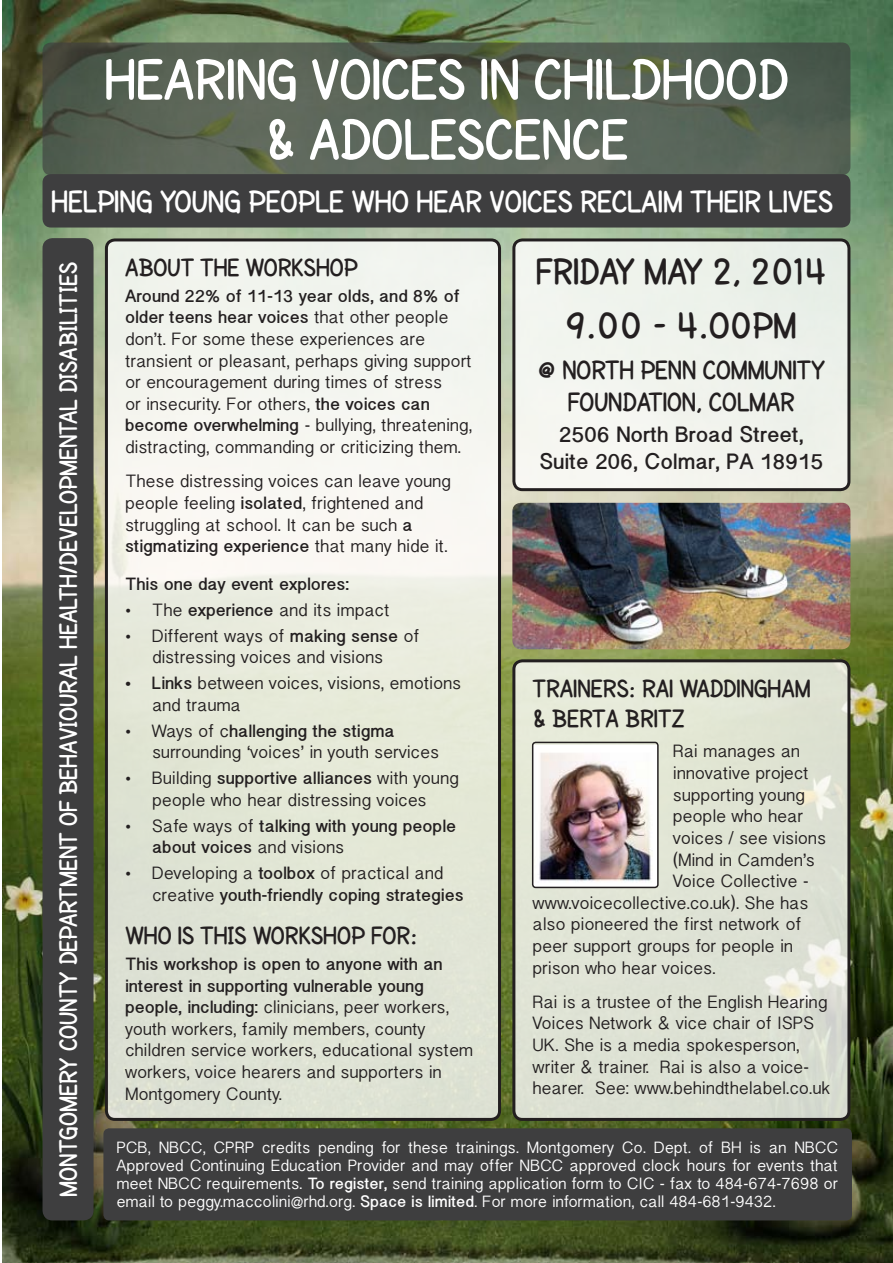
<style>
.page{position:relative;width:893px;height:1263px;background:#fff}
.page>*{position:absolute;margin:0;border:0;box-sizing:border-box;transform-origin:0 0}
.t1{font:700 58.5px/60px "SF Cartoonist Hand SC";color:#fff;text-align:center}
.t2{font:700 37.5px "SF Cartoonist Hand SC";color:#231f20}
.t3{font:700 31.5px "SF Cartoonist Hand SC";color:#fff}
.t4{font:700 27px/32.4px "SF Cartoonist Hand SC";color:#231f20;text-align:center}
.t5{font:700 25.5px "SF Cartoonist Hand SC";color:#fff}
.t6{font:700 25.5px/30.6px "SF Cartoonist Hand SC";color:#231f20}
.t7{font:700 22.5px/27px "Malayalam Sangam MN";color:#231f20;text-align:center}
.t8{font:18px/21.6px "Malayalam Sangam MN";color:#231f20}
.t9{font:700 18px/21.6px "Malayalam Sangam MN";color:#231f20}
.t10{font:16.5px/18px "Malayalam Sangam MN";color:#fff;text-align:justify}
.s1{font-weight:700}
.s2{font-weight:400}
</style>
<div class="page">
<img style="left:2px;top:0;width:891px;height:1263px">
<svg style="left:43px;top:43px;width:807px;height:132px;background:#566154"></svg>
<div style="left:106px;top:240px;width:393px;height:879px;background:linear-gradient(to bottom,#f9f9f4,#dadfcd);border-radius:9px"></div>
<div style="left:105px;top:238px;width:396px;height:883px;border:3px solid #231f20;border-radius:9px"></div>
<div style="left:514px;top:240px;width:335px;height:250px;background:#f0f3ed;border-radius:9px"></div>
<div style="left:512px;top:238px;width:338px;height:253px;border:3px solid #231f20;border-radius:9px"></div>
<div style="left:514px;top:661px;width:335px;height:458px;background:#dfe3d4;border-radius:9px"></div>
<div style="left:512px;top:659px;width:338px;height:462px;border:3px solid #231f20;border-radius:9px"></div>
<img style="left:535px;top:745px;width:121px;height:140px">
<div style="left:532px;top:742px;width:127px;height:146px;border:2px solid #231f20;border-radius:3px"></div>
<div style="left:44px;top:240px;width:48px;height:979px;background:#3e3e3f;border-radius:9px"></div>
<div style="left:43px;top:238px;width:51px;height:982px;border:3px solid #3e3e3f;border-radius:9px"></div>
<div style="left:43px;top:174px;width:807px;height:54px;background:#3e3e3f;border-radius:9px"></div>
<div style="left:105px;top:1130px;width:745px;height:89px;background:#3e3e3f;border-radius:4px"></div>
<div style="left:103px;top:1128px;width:749px;height:92px;border:3px solid #3e3e3f;border-radius:4px"></div>
<img style="left:512px;top:503px;width:338px;height:146px">
<p class="t1" style="left:104px;top:47px;width:686px">HEARING VOICES IN CHILDHOOD &amp; ADOLESCENCE</p>
<p class="t3" style="left:51px;top:183px;width:784px">HELPING YOUNG PEOPLE WHO HEAR VOICES RECLAIM THEIR LIVES</p>
<p class="t5" style="left:54px;top:1197px;width:936px;rotate:-90deg">MONTGOMERY COUNTY DEPARTMENT OF BEHAVIOURAL HEALTH/DEVELOPMENTAL DISABILITIES</p>
<p class="t6" style="left:125px;top:251px;width:234px">ABOUT THE WORKSHOP</p>
<p class="t8" style="left:125px;top:287px;width:349px"><span class="s1">Around 22% of 11-13 year olds, and 8% of older teens hear voices</span> that other people don’t. For some these experiences are transient or pleasant, perhaps giving support or encouragement during times of stress<br>or insecurity. For others, <span class="s1">the voices can become overwhelming</span> - bullying, threatening, distracting, commanding or criticizing them.</p>
<p class="t8" style="left:125px;top:473px;width:327px">These distressing voices can leave young people feeling <span class="s1">isolated</span>, frightened and struggling at school. It can be such <span class="s1">a stigmatizing experience</span> that many hide it.</p>
<p class="t9" style="left:125px;top:575px;width:225px">This one day event explores:</p>
<p class="t8" style="left:125px;top:601px;width:266px">• The <span class="s1">experience</span> and its impact</p>
<p class="t8" style="left:125px;top:627px;width:296px;text-align:center">• Different ways of <span class="s1">making sense</span> of distressing voices and visions</p>
<p class="t8" style="left:152px;top:675px;width:310px;text-indent:-27px"><span class="s1">• Links</span> between voices, visions, emotions and trauma</p>
<p class="t8" style="left:152px;top:722px;width:288px;text-indent:-27px">• Ways of c<span class="s1">hallenging the stigma </span>surrounding ‘voices’ in youth services</p>
<p class="t8" style="left:125px;top:770px;width:335px;text-align:center">• Building <span class="s1">supportive alliances</span> with young people who hear distressing voices</p>
<p class="t9" style="left:152px;top:817px;width:306px;text-indent:-27px"><span class="s2">• Safe ways of</span> talking with young people about voices <span class="s2">and visions</span></p>
<p class="t9" style="left:152px;top:864px;width:313px;text-indent:-27px"><span class="s2">• Developing a</span> toolbox <span class="s2">of practical and creative</span> youth-friendly coping strategies</p>
<p class="t6" style="left:125px;top:919px;width:294px">WHO IS THIS WORKSHOP FOR:</p>
<p class="t8" style="left:125px;top:955px;width:350px"><span class="s1">This workshop is open to anyone with an interest in supporting vulnerable young people, including:</span> clinicians, peer workers, youth workers, family members, county children service workers, educational system workers, voice hearers and supporters in Montgomery County.</p>
<p class="t2" style="left:536px;top:250px;width:292px">FRIDAY MAY 2, 2014</p>
<p class="t2" style="left:566px;top:304px;width:232px">9.00 - 4.O0PM</p>
<p class="t4" style="left:537px;top:352px;width:289px">@ NORTH PENN COMMUNITY<br>FOUNDATION, COLMAR</p>
<p class="t7" style="left:539px;top:424px;width:285px">2506 North Broad Street,<br>Suite 206, Colmar, PA 18915</p>
<p class="t6" style="left:533px;top:672px;width:280px">TRAINERS: RAI WADDINGHAM &amp; BERTA BRITZ</p>
<p class="t8" style="left:673px;top:743px;width:154px">Rai manages an innovative project supporting young people who hear voices / see visions (Mind in Camden’s<br>Voice Collective -</p>
<p class="t8" style="left:533px;top:894px;width:277px">www.voicecollective.co.uk). She has also pioneered the first network of peer support groups for people in prison who hear voices.</p>
<p class="t8" style="left:533px;top:993px;width:299px">Rai is a trustee of the English Hearing Voices Network &amp; vice chair of ISPS UK. She is a media spokesperson, writer &amp; trainer. Rai is also a voice&shy;hearer. See: www.behindthelabel.co.uk</p>
<p class="t10" style="left:116px;top:1141px;width:723px">PCB, NBCC, CPRP credits pending for these trainings. Montgomery Co. Dept. of BH is an NBCC Approved Continuing Education Provider and may offer NBCC approved clock hours for events that meet NBCC requirements. <span class="s1">To register,</span> send training application form to CIC - fax to 484-674-7698 or email to peggy.maccolini@rhd.org. <span class="s1">Space is limited</span>. For more information, call 484-681-9432.</p>
</div>
